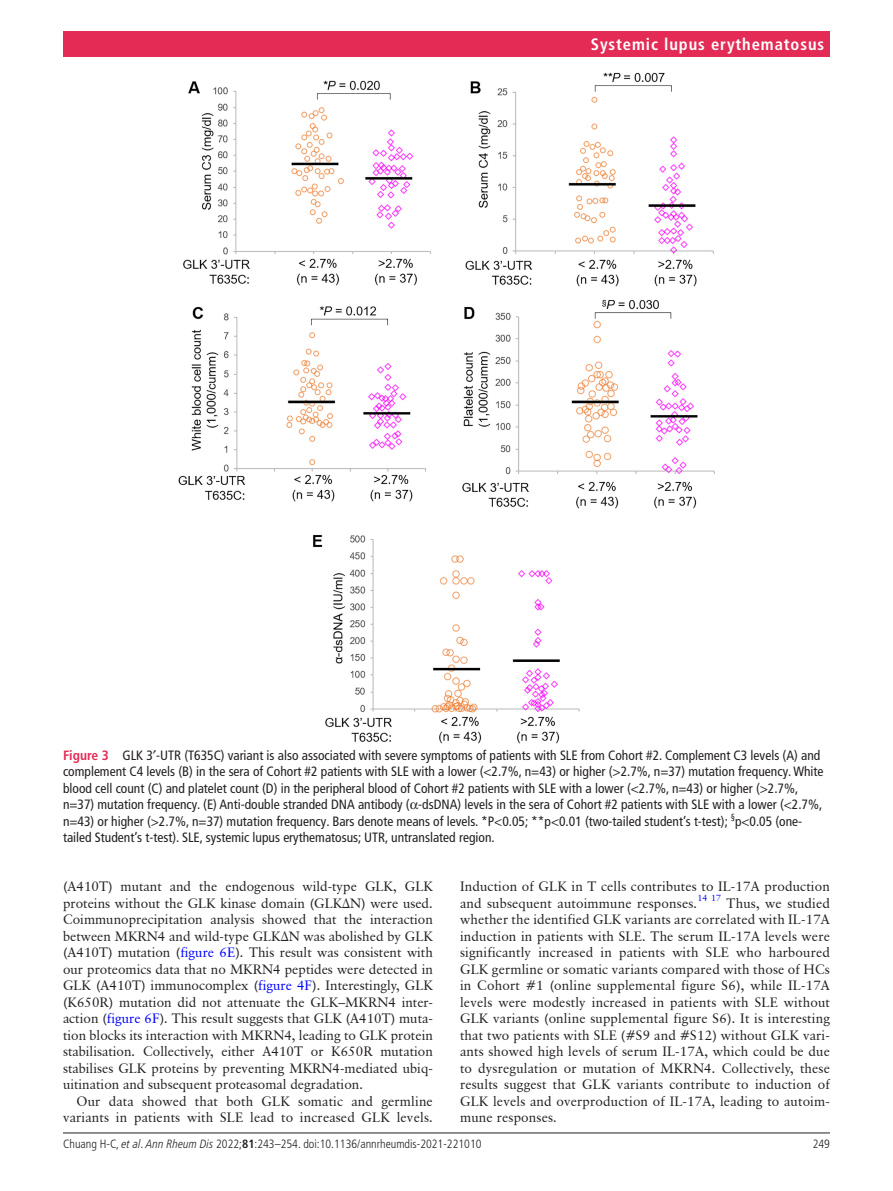
<style>
.page{position:relative;width:893px;height:1191px;background:#fff}
.page>*{position:absolute;margin:0;border:0;box-sizing:border-box;transform-origin:0 0}
.t1{font:700 condensed 16.5px "Frutiger LT Pro";letter-spacing:.055em;color:#fff}
.t2{font:13.5px/16.5px "Classical Garamond BT";letter-spacing:.01em;color:#231f20;text-align:justify}
.t3{font:condensed 13.5px/16.5px "Frutiger LT Pro";color:#231f20}
.t4{font:300 condensed 12px "Frutiger LT Pro";color:#231f20}
.s1{font-weight:700;color:#e42b56}
.s2{color:#00f}
.s3{font-style:italic}
.s4{font-weight:700}
</style>
<div class="page">
<hr style="left:63px;top:1132px;width:767px;height:1px;background:#231f20">
<div style="left:63px;top:31px;width:767px;height:25px;background:#e42b56"></div>
<img style="left:178px;top:72px;width:537px;height:671px">
<p class="t1" style="left:591px;top:34px;width:235px">Systemic lupus erythematosus</p>
<p class="t3" style="left:63px;top:747px;width:762px"><span class="s1">Figure 3</span> GLK 3 -UTR (T635C) variant is also associated with severe symptoms of patients with SLE from Cohort #2. Complement C3 levels (A) and complement C4 levels (B) in the sera of Cohort #2 patients with SLE with a lower (&lt;2.7%, n=43) or higher (&gt;2.7%, n=37) mutation frequency. White blood cell count (C) and platelet count (D) in the peripheral blood of Cohort #2 patients with SLE with a lower (&lt;2.7%, n=43) or higher (&gt;2.7%, n=37) mutation frequency. (E) Anti-double stranded DNA antibody ( -dsDNA) levels in the sera of Cohort #2 patients with SLE with a lower (&lt;2.7%, n=43) or higher (&gt;2.7%, n=37) mutation frequency. Bars denote means of levels. *P&lt;0.05; **p&lt;0.01 (two-tailed student’s t-test); <sup>§</sup>p&lt;0.05 (one&shy;tailed Student’s t-test). SLE, systemic lupus erythematosus; UTR, untranslated region.</p>
<p class="t2" style="left:63px;top:878px;width:371px">(A410T) mutant and the endogenous wild-type GLK, GLK proteins without the GLK kinase domain (GLKΔN) were used.<br>Coimmunoprecipitation analysis showed that the interaction between MKRN4 and wild-type GLKΔN was abolished by GLK (A410T) mutation (<span class="s2">figure 6E</span>). This result was consistent with our proteomics data that no MKRN4 peptides were detected in GLK (A410T) immunocomplex (<span class="s2">figure 4F</span>). Interestingly, GLK (K650R) mutation did not attenuate the GLK–MKRN4 inter&shy;action (<span class="s2">figure 6F</span>). This result suggests that GLK (A410T) muta&shy;tion blocks its interaction with MKRN4, leading to GLK protein stabilisation. Collectively, either A410T or K650R mutation stabilises GLK proteins by preventing MKRN4-mediated ubiq&shy;uitination and subsequent proteasomal degradation.</p>
<p class="t2" style="left:63px;top:1092px;width:371px;text-align:right">Our data showed that both GLK somatic and germline variants in patients with SLE lead to increased GLK levels.</p>
<p class="t2" style="left:460px;top:878px;width:371px">Induction of GLK in T cells contributes to IL-17A production and subsequent autoimmune responses.<sup>14</sup> <sup>17</sup> Thus, we studied whether the identified GLK variants are correlated with IL-17A induction in patients with SLE. The serum IL-17A levels were significantly increased in patients with SLE who harboured GLK germline or somatic variants compared with those of HCs in Cohort #1 (online supplemental figure S6), while IL-17A levels were modestly increased in patients with SLE without GLK variants (online supplemental figure S6). It is interesting that two patients with SLE (#S9 and #S12) without GLK vari&shy;ants showed high levels of serum IL-17A, which could be due to dysregulation or mutation of MKRN4. Collectively, these results suggest that GLK variants contribute to induction of GLK levels and overproduction of IL-17A, leading to autoim&shy;mune responses.</p>
<p class="t4" style="left:63px;top:1136px;width:420px">Chuang H-C, <span class="s3">et al</span>. <span class="s3">Ann Rheum Dis</span> 2022;<span class="s4">81</span>:243–254. doi:10.1136/annrheumdis-2021-221010</p>
<p class="t4" style="left:813px;top:1136px;width:19px">249</p>
</div>
